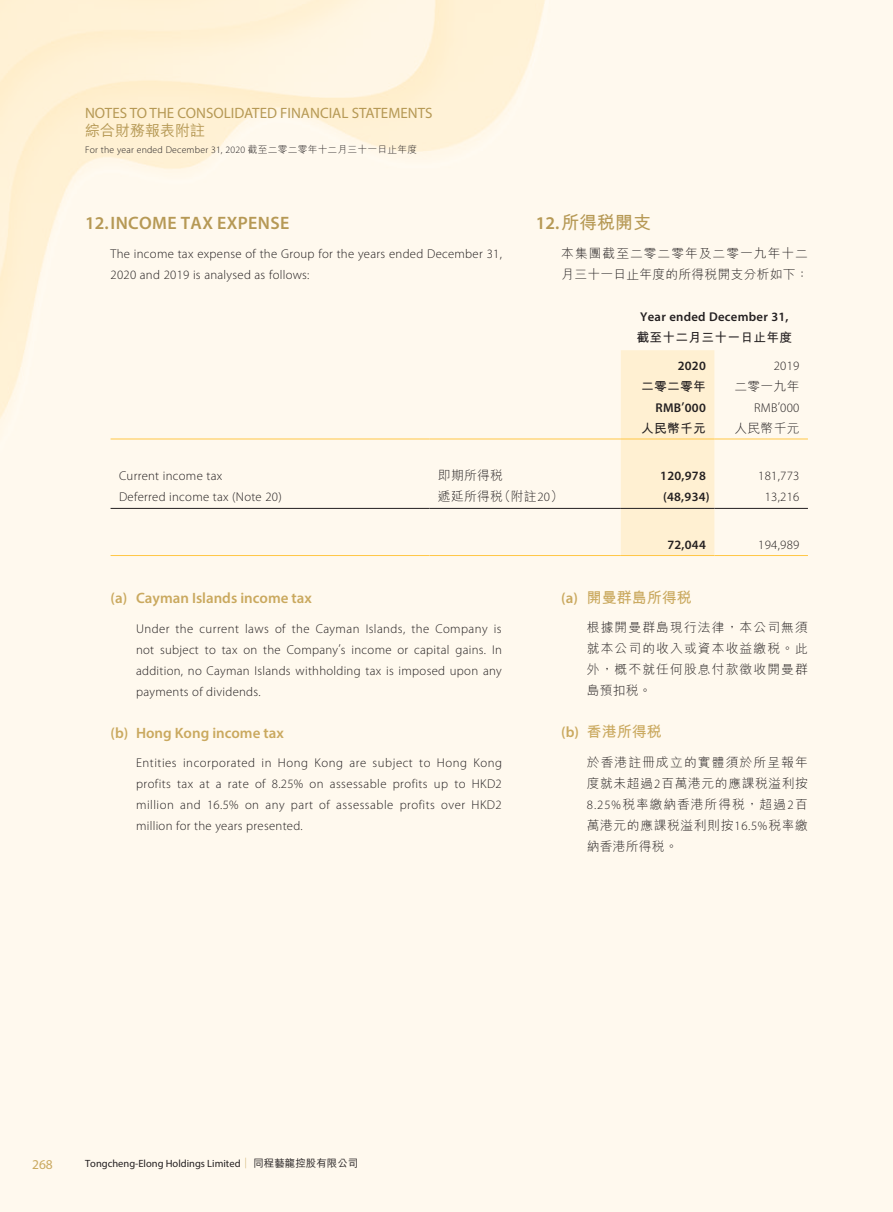
<style>
.page{position:relative;width:893px;height:1212px;background:#fff}
.page>*{position:absolute;margin:0;border:0;box-sizing:border-box;transform-origin:0 0}
.t1{font:600 18px "Myriad Pro";letter-spacing:.02em;color:#b69955}
.t2{font:700 18px "M Hei HK";color:#b69955}
.t3{font:600 15px "Myriad Pro";color:#caa95f}
.t4{font:15px "Myriad Pro";color:#b69955}
.t5{font:700 15px "M Hei HK";color:#caa95f}
.t6{font:500 15px "M Hei HK";color:#b69955}
.t7{font:13.5px "Myriad Pro";color:#caa95f}
.t8{font:300 12.75px/21px "Myriad Pro";letter-spacing:.02em;color:#231f20;text-align:justify}
.t9{font:300 12.75px/21px "M Hei HK";letter-spacing:.05em;color:#231f20;text-align:justify}
.t10{font:600 12.75px "Myriad Pro";letter-spacing:.02em;color:#231f20}
.t11{font:700 12.75px "M Hei HK";letter-spacing:.02em;color:#231f20}
.t12{font:10.5px "Myriad Pro";color:#231f20}
.t13{font:300 9.75px "Myriad Pro";letter-spacing:.02em;color:#231f20}
.s1{font-family:"M Hei HK"}
.s2{font-family:"Myriad Pro";font-weight:600}
.s3{font-family:"Myriad Pro"}
.s4{font-family:"M Hei HK";font-weight:500;color:#caa95f}
.s5{font-family:"M Hei HK";font-weight:500}
</style>
<div class="page">
<div style="left:621px;top:350px;width:93px;height:205px;background:#fff0d2"></div>
<hr style="left:111px;top:439px;width:318px;height:1px;background:#ffc746">
<hr style="left:429px;top:439px;width:192px;height:1px;background:#ffc746">
<hr style="left:621px;top:439px;width:93px;height:1px;background:#ffc746">
<hr style="left:714px;top:439px;width:94px;height:1px;background:#ffc746">
<hr style="left:111px;top:508px;width:318px;height:1px;background:#231f20">
<hr style="left:429px;top:508px;width:192px;height:1px;background:#231f20">
<hr style="left:621px;top:508px;width:93px;height:1px;background:#231f20">
<hr style="left:714px;top:508px;width:94px;height:1px;background:#231f20">
<hr style="left:111px;top:555px;width:318px;height:1px;background:#ffc746">
<hr style="left:429px;top:555px;width:192px;height:1px;background:#ffc746">
<hr style="left:621px;top:555px;width:93px;height:1px;background:#ffc746">
<hr style="left:714px;top:555px;width:94px;height:1px;background:#ffc746">
<p class="t4" style="left:85px;top:103px;width:349px">NOTES TO THE CONSOLIDATED FINANCIAL STATEMENTS</p>
<p class="t6" style="left:85px;top:119px;width:121px">綜合財務報表附註</p>
<p class="t13" style="left:85px;top:144px;width:334px">For the year ended December 31, 2020 <span class="s1">截至二零二零年十二月三十一日止年度</span></p>
<h1 class="t1" style="left:85px;top:211px;width:206px">12. INCOME TAX EXPENSE</h1>
<p class="t8" style="left:111px;top:243px;width:393px">The income tax expense of the Group for the years ended December 31,<br>2020 and 2019 is analysed as follows:</p>
<h1 class="t2" style="left:536px;top:209px;width:117px"><span class="s2">12.</span> 所得稅開支</h1>
<p class="t9" style="left:561px;top:243px;width:249px">本集團截至二零二零年及二零一九年十二月三十一日止年度的所得稅開支分析如下：</p>
<p class="t10" style="left:640px;top:309px;width:150px">Year ended December 31,</p>
<p class="t11" style="left:636px;top:328px;width:157px">截至十二月三十一日止年度</p>
<p class="t10" style="left:678px;top:357px;width:30px">2020</p>
<p class="t8" style="left:774px;top:355px;width:27px">2019</p>
<p class="t11" style="left:641px;top:377px;width:66px">二零二零年</p>
<p class="t9" style="left:734px;top:375px;width:66px">二零一九年</p>
<p class="t10" style="left:656px;top:399px;width:52px">RMB’000</p>
<p class="t8" style="left:754px;top:397px;width:47px">RMB’000</p>
<p class="t11" style="left:641px;top:419px;width:66px">人民幣千元</p>
<p class="t9" style="left:735px;top:417px;width:66px">人民幣千元</p>
<p class="t8" style="left:119px;top:465px;width:105px">Current income tax</p>
<p class="t9" style="left:438px;top:464px;width:66px">即期所得稅</p>
<p class="t10" style="left:660px;top:467px;width:47px">120,978</p>
<p class="t8" style="left:758px;top:465px;width:43px">181,773</p>
<p class="t8" style="left:119px;top:486px;width:164px">Deferred income tax (Note 20)</p>
<p class="t9" style="left:438px;top:485px;width:127px">遞延所得稅（附註<span class="s3">20</span>）</p>
<p class="t10" style="left:663px;top:488px;width:48px">(48,934)</p>
<p class="t8" style="left:765px;top:486px;width:36px">13,216</p>
<p class="t10" style="left:667px;top:537px;width:40px">72,044</p>
<p class="t8" style="left:758px;top:534px;width:43px">194,989</p>
<p class="t3" style="left:111px;top:589px;width:203px">(a) Cayman Islands income tax</p>
<p class="t8" style="left:136px;top:618px;width:367px">Under the current laws of the Cayman Islands, the Company is not subject to tax on the Company’s income or capital gains. In addition, no Cayman Islands withholding tax is imposed upon any payments of dividends.</p>
<p class="t3" style="left:111px;top:723px;width:175px">(b) Hong Kong income tax</p>
<p class="t8" style="left:136px;top:752px;width:367px">Entities incorporated in Hong Kong are subject to Hong Kong profits tax at a rate of 8.25% on assessable profits up to HKD2 million and 16.5% on any part of assessable profits over HKD2 million for the years presented.</p>
<p class="t5" style="left:561px;top:586px;width:132px"><span class="s2">(a)</span> 開曼群島所得稅</p>
<p class="t9" style="left:587px;top:617px;width:223px">根據開曼群島現行法律，本公司無須就本公司的收入或資本收益繳稅。此外，概不就任何股息付款徵收開曼群島預扣稅。</p>
<p class="t5" style="left:561px;top:721px;width:102px"><span class="s2">(b)</span> 香港所得稅</p>
<p class="t9" style="left:587px;top:751px;width:223px">於香港註冊成立的實體須於所呈報年度就未超過<span class="s3">2</span>百萬港元的應課稅溢利按<span class="s3">8.25%</span>稅率繳納香港所得稅，超過<span class="s3">2</span>百萬港元的應課稅溢利則按<span class="s3">16.5%</span>稅率繳納香港所得稅。</p>
<p class="t7" style="left:32px;top:1156px;width:22px">268</p>
<p class="t12" style="left:85px;top:1157px;width:275px">Tongcheng-Elong Holdings Limited<span class="s4">︱</span> <span class="s5">同程藝龍控股有限公司</span></p>
</div>
